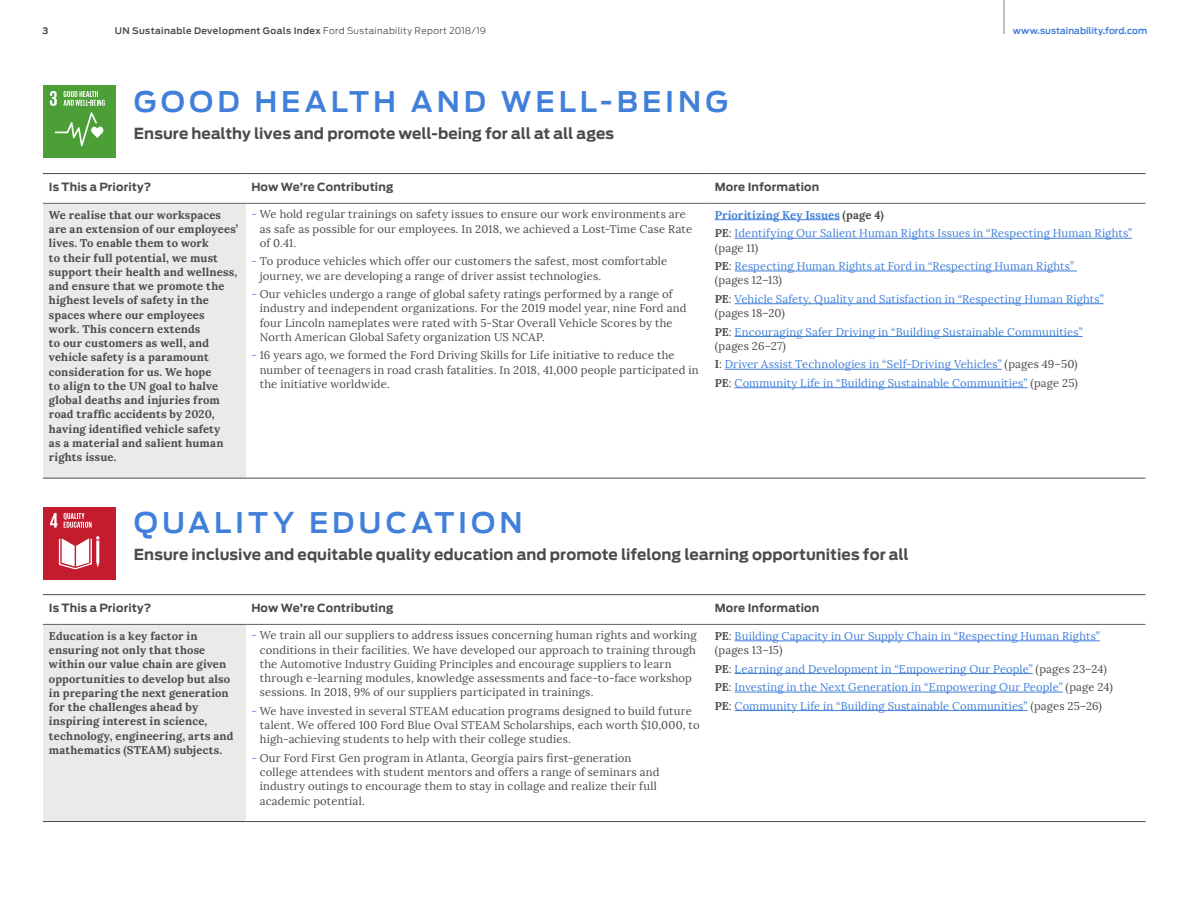
<style>
.page{position:relative;width:1188px;height:918px;background:#fff}
.page>*{position:absolute;margin:0;border:0;box-sizing:border-box;transform-origin:0 0}
.t1{font:600 28.5px "Ford Antenna";letter-spacing:.14em;color:#4180d9}
.t2{font:700 15px "Ford Antenna";letter-spacing:.005em;color:#4b4b4b}
.t3{font:11.25px/14.2px "Lora";letter-spacing:.015em;color:#4b4b4b}
.t4{font:11.25px/18.5px "Lora";letter-spacing:.015em;color:#4180d9}
.t5{font:700 11.25px/14.2px "Lora";letter-spacing:.015em;color:#4b4b4b}
.t6{font:700 11.25px "Ford Antenna";letter-spacing:.015em;color:#4b4b4b}
.t7{font:600 9px "Ford Antenna";letter-spacing:.04em;color:#4b4b4b}
.t8{font:600 9px "Ford Antenna";letter-spacing:.005em;color:#4180d9}
.t9{font:700 9px "Ford Antenna";color:#4b4b4b}
.s1{font-weight:300}
.s2{color:#4180d9}
.s3{font-weight:700}
.s4{font-weight:700;color:#4b4b4b}
.s5{color:#4b4b4b}
</style>
<div class="page">
<div style="left:43px;top:203px;width:202px;height:275px;background:#e9eaea"></div>
<hr style="left:43px;top:203px;width:202px;height:1px;background:#616161">
<hr style="left:43px;top:478px;width:202px;height:1px;background:#4b4b4b">
<hr style="left:245px;top:478px;width:464px;height:1px;background:#4b4b4b">
<hr style="left:245px;top:203px;width:464px;height:1px;background:#616161">
<hr style="left:709px;top:203px;width:436px;height:1px;background:#616161">
<hr style="left:43px;top:173px;width:202px;height:1px;background:#4b4b4b">
<hr style="left:245px;top:173px;width:464px;height:1px;background:#4b4b4b">
<hr style="left:709px;top:173px;width:436px;height:1px;background:#4b4b4b">
<hr style="left:709px;top:478px;width:436px;height:1px;background:#4b4b4b">
<hr style="left:715px;top:219px;width:125px;height:1px;background:#4180d9">
<hr style="left:735px;top:238px;width:397px;height:1px;background:#4180d9">
<hr style="left:735px;top:271px;width:342px;height:1px;background:#4180d9">
<hr style="left:735px;top:303px;width:369px;height:1px;background:#4180d9">
<hr style="left:735px;top:336px;width:348px;height:1px;background:#4180d9">
<hr style="left:725px;top:369px;width:277px;height:1px;background:#4180d9">
<hr style="left:735px;top:387px;width:292px;height:1px;background:#4180d9">
<div style="left:43px;top:624px;width:202px;height:198px;background:#e9eaea"></div>
<hr style="left:43px;top:624px;width:202px;height:1px;background:#616161">
<hr style="left:43px;top:821px;width:202px;height:1px;background:#4b4b4b">
<hr style="left:245px;top:821px;width:464px;height:1px;background:#4b4b4b">
<hr style="left:245px;top:624px;width:464px;height:1px;background:#616161">
<hr style="left:709px;top:624px;width:436px;height:1px;background:#616161">
<hr style="left:43px;top:594px;width:202px;height:1px;background:#4b4b4b">
<hr style="left:245px;top:594px;width:464px;height:1px;background:#4b4b4b">
<hr style="left:709px;top:594px;width:436px;height:1px;background:#4b4b4b">
<hr style="left:709px;top:821px;width:436px;height:1px;background:#4b4b4b">
<hr style="left:735px;top:641px;width:365px;height:1px;background:#4180d9">
<hr style="left:735px;top:673px;width:298px;height:1px;background:#4180d9">
<hr style="left:735px;top:692px;width:328px;height:1px;background:#4180d9">
<hr style="left:735px;top:710px;width:292px;height:1px;background:#4180d9">
<div style="left:43px;top:85px;width:72px;height:72px;background:#4c9f37"></div>
<svg style="left:50px;top:91px;width:7px;height:15px"></svg>
<svg style="left:55px;top:112px;width:48px;height:34px"></svg>
<svg style="left:63px;top:91px;width:42px;height:15px"></svg>
<div style="left:43px;top:507px;width:72px;height:72px;background:#c51b2e"></div>
<svg style="left:64px;top:513px;width:28px;height:15px"></svg>
<svg style="left:50px;top:513px;width:8px;height:15px"></svg>
<svg style="left:59px;top:536px;width:40px;height:33px"></svg>
<hr style="left:1004px;top:0;width:1px;height:34px;background:#7c7e7e">
<p class="t9" style="left:43px;top:23px;width:7px">3</p>
<p class="t7" style="left:115px;top:23px;width:373px">UN Sustainable Development Goals Index <span class="s1">Ford Sustainability Report 2018/19</span></p>
<p class="t8" style="left:1013px;top:23px;width:136px">www.sustainability.ford.com</p>
<h1 class="t1" style="left:134px;top:76px;width:596px">GOOD HEALTH AND WELL-BEING</h1>
<h2 class="t2" style="left:134px;top:120px;width:482px">Ensure healthy lives and promote well-being for all at all ages</h2>
<p class="t6" style="left:49px;top:177px;width:104px">Is This a Priority?</p>
<p class="t6" style="left:251px;top:177px;width:144px">How We’re Contributing</p>
<p class="t6" style="left:715px;top:177px;width:106px">More Information</p>
<p class="t5" style="left:49px;top:208px;width:191px">We realise that our workspaces are an extension of our employees’ lives. To enable them to work<br>to their full potential, we must support their health and wellness, and ensure that we promote the highest levels of safety in the spaces where our employees<br>work. This concern extends<br>to our customers as well, and vehicle safety is a paramount consideration for us. We hope<br>to align to the UN goal to halve global deaths and injuries from road traffic accidents by 2020, having identified vehicle safety<br>as a material and salient human rights issue.</p>
<p class="t3" style="left:260px;top:207px;width:434px;text-indent:-8px"><span class="s2">-</span> We hold regular trainings on safety issues to ensure our work environments are as safe as possible for our employees. In 2018, we achieved a Lost-Time Case Rate of 0.41.</p>
<p class="t4" style="left:715px;top:206px;width:419px"><span class="s3">Prioritizing Key Issues</span> <span class="s4">(page 4)<br>PE</span><span class="s5">:</span> Identifying Our Salient Human Rights Issues in “Respecting Human Rights”</p>
<p class="t4" style="left:715px;top:239px;width:361px"><span class="s5">(page 11)<br></span><span class="s4">PE</span><span class="s5">:</span> Respecting Human Rights at Ford in “Respecting Human Rights”</p>
<p class="t4" style="left:715px;top:271px;width:390px"><span class="s5">(pages 12–13)<br></span><span class="s4">PE</span><span class="s5">:</span> Vehicle Safety, Quality and Satisfaction in “Respecting Human Rights”</p>
<p class="t4" style="left:715px;top:304px;width:369px"><span class="s5">(pages 18–20)<br></span><span class="s4">PE</span><span class="s5">:</span> Encouraging Safer Driving in “Building Sustainable Communities”</p>
<p class="t4" style="left:715px;top:337px;width:365px"><span class="s5">(pages 26–27)<br></span><span class="s4">I</span><span class="s5">:</span> Driver Assist Technologies in “Self-Driving Vehicles” <span class="s5">(pages 49–50)<br></span><span class="s4">PE</span><span class="s5">:</span> Community Life in “Building Sustainable Communities” <span class="s5">(page 25)</span></p>
<p class="t3" style="left:260px;top:254px;width:409px;text-indent:-8px"><span class="s2">-</span> To produce vehicles which offer our customers the safest, most comfortable journey, we are developing a range of driver assist technologies.</p>
<p class="t3" style="left:260px;top:287px;width:428px;text-indent:-8px"><span class="s2">-</span> Our vehicles undergo a range of global safety ratings performed by a range of industry and independent organizations. For the 2019 model year, nine Ford and four Lincoln nameplates were rated with 5-Star Overall Vehicle Scores by the North American Global Safety organization US NCAP.</p>
<p class="t3" style="left:260px;top:348px;width:440px;text-indent:-8px"><span class="s2">-</span> 16 years ago, we formed the Ford Driving Skills for Life initiative to reduce the number of teenagers in road crash fatalities. In 2018, 41,000 people participated in the initiative worldwide.</p>
<h1 class="t1" style="left:134px;top:497px;width:390px">QUALITY EDUCATION</h1>
<h2 class="t2" style="left:134px;top:541px;width:776px">Ensure inclusive and equitable quality education and promote lifelong learning opportunities for all</h2>
<p class="t6" style="left:49px;top:598px;width:104px">Is This a Priority?</p>
<p class="t6" style="left:251px;top:598px;width:144px">How We’re Contributing</p>
<p class="t6" style="left:715px;top:598px;width:106px">More Information</p>
<p class="t5" style="left:49px;top:629px;width:186px">Education is a key factor in ensuring not only that those within our value chain are given opportunities to develop but also in preparing the next generation for the challenges ahead by inspiring interest in science, technology, engineering, arts and mathematics (STEAM) subjects.</p>
<p class="t3" style="left:260px;top:628px;width:438px;text-indent:-8px"><span class="s2">-</span> We train all our suppliers to address issues concerning human rights and working conditions in their facilities. We have developed our approach to training through the Automotive Industry Guiding Principles and encourage suppliers to learn through e-learning modules, knowledge assessments and face-to-face workshop sessions. In 2018, 9% of our suppliers participated in trainings.</p>
<p class="t4" style="left:715px;top:629px;width:387px;line-height:14.2px"><span class="s4">PE</span><span class="s5">:</span> Building Capacity in Our Supply Chain in “Respecting Human Rights” <span class="s5">(pages 13–15)</span></p>
<p class="t4" style="left:715px;top:660px;width:400px"><span class="s4">PE</span><span class="s5">:</span> Learning and Development in “Empowering Our People” <span class="s5">(pages 23–24)<br></span><span class="s4">PE</span><span class="s5">:</span> Investing in the Next Generation in “Empowering Our People” <span class="s5">(page 24)<br></span><span class="s4">PE</span><span class="s5">:</span> Community Life in “Building Sustainable Communities” <span class="s5">(pages 25–26)</span></p>
<p class="t3" style="left:260px;top:704px;width:441px;text-indent:-8px"><span class="s2">-</span> We have invested in several STEAM education programs designed to build future talent. We offered 100 Ford Blue Oval STEAM Scholarships, each worth $10,000, to high-achieving students to help with their college studies.</p>
<p class="t3" style="left:260px;top:751px;width:401px;text-indent:-8px"><span class="s2">-</span> Our Ford First Gen program in Atlanta, Georgia pairs first-generation college attendees with student mentors and offers a range of seminars and industry outings to encourage them to stay in collage and realize their full academic potential.</p>
</div>
